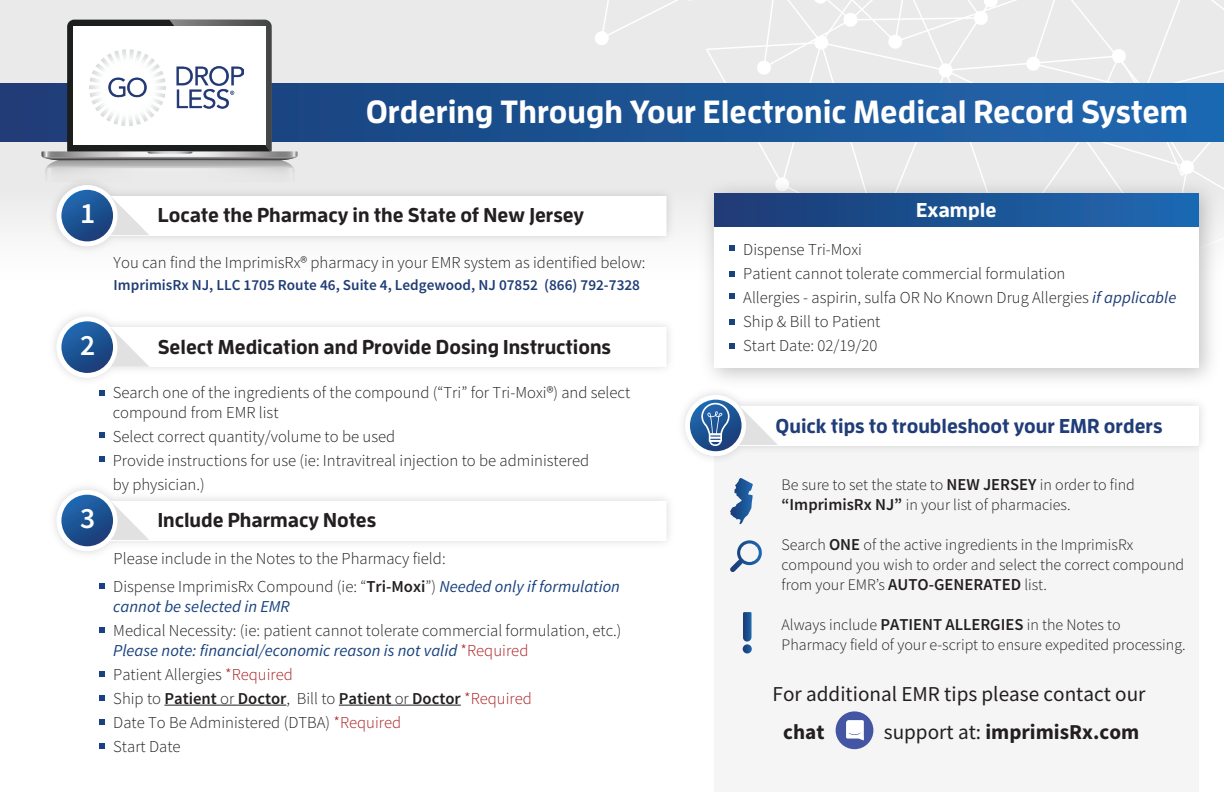
<style>
.page{position:relative;width:1224px;height:792px;background:#fff}
.page>*{position:absolute;margin:0;border:0;box-sizing:border-box;transform-origin:0 0}
.t1{font:700 32px "Enzo OT";color:#fff}
.t2{font:600 29.4px "Source Sans Pro";color:#fff}
.t3{font:21.2px "Source Sans Pro";color:#231f20}
.t4{font:700 21.2px "Source Sans Pro";color:#231f20}
.t5{font:700 20px "Enzo OT";color:#231f20}
.t6{font:700 20px "Enzo OT";color:#203d78}
.t7{font:700 20px "Enzo OT";color:#fff}
.t8{font:300 16.6px/24px "Source Sans Pro";color:#231f20}
.t9{font:italic 16.6px "Source Sans Pro";color:#19427e}
.t10{font:300 16px/20px "Source Sans Pro";color:#231f20}
.t11{font:600 15.2px "Source Sans Pro";color:#203c76}
.s1{font-weight:600}
.s2{font-weight:400;font-style:italic;color:#19427e}
.s3{color:#ac1e21}
.s4{font-weight:400;font-style:italic;color:#203d78}
.s5{font-weight:600;font-size:16.6px}
.s6{font-weight:400}
</style>
<div class="page">
<div style="left:0;top:84px;width:1224px;height:58px;background:#213c77"></div>
<div style="left:715px;top:422px;width:484px;height:370px;background:#f5f5f6"></div>
<svg style="left:57px;top:317px;width:609px;height:61px"></svg>
<div style="left:57px;top:317px;width:61px;height:61px;background:#fff;border-radius:50%"></div>
<svg style="left:61px;top:321px;width:52px;height:52px;background:#215695"></svg>
<svg style="left:57px;top:490px;width:610px;height:61px"></svg>
<div style="left:57px;top:490px;width:61px;height:61px;background:#fff;border-radius:50%"></div>
<svg style="left:61px;top:495px;width:52px;height:51px;background:#205594"></svg>
<svg style="left:99px;top:391px;width:6px;height:5px"></svg>
<svg style="left:99px;top:433px;width:6px;height:5px"></svg>
<svg style="left:99px;top:457px;width:6px;height:5px"></svg>
<hr style="left:164px;top:705px;width:56px;height:1px;background:#231f20">
<svg style="left:220px;top:705px;width:18px;height:1px"></svg>
<hr style="left:238px;top:705px;width:48px;height:1px;background:#231f20">
<hr style="left:339px;top:705px;width:56px;height:1px;background:#231f20">
<svg style="left:395px;top:705px;width:17px;height:1px"></svg>
<hr style="left:412px;top:705px;width:49px;height:1px;background:#231f20">
<svg style="left:99px;top:583px;width:6px;height:6px"></svg>
<svg style="left:99px;top:627px;width:6px;height:6px"></svg>
<svg style="left:99px;top:671px;width:6px;height:6px"></svg>
<svg style="left:99px;top:695px;width:6px;height:6px"></svg>
<svg style="left:99px;top:719px;width:6px;height:6px"></svg>
<svg style="left:99px;top:743px;width:6px;height:6px"></svg>
<svg style="left:41px;top:0;width:1183px;height:251px"></svg>
<svg style="left:729px;top:272px;width:6px;height:5px"></svg>
<svg style="left:729px;top:294px;width:6px;height:5px"></svg>
<svg style="left:729px;top:320px;width:6px;height:5px"></svg>
<svg style="left:729px;top:344px;width:6px;height:5px"></svg>
<svg style="left:730px;top:478px;width:23px;height:46px"></svg>
<svg style="left:730px;top:540px;width:32px;height:32px"></svg>
<svg style="left:743px;top:612px;width:9px;height:42px"></svg>
<img style="left:683px;top:382px;width:519px;height:83px">
<svg style="left:685px;top:395px;width:514px;height:61px"></svg>
<div style="left:836px;top:711px;width:37px;height:38px;background:#4455a4;border-radius:50%"></div>
<svg style="left:846px;top:720px;width:18px;height:20px"></svg>
<h1 class="t1" style="left:366px;top:91px;width:824px">Ordering Through Your Electronic Medical Record System</h1>
<h2 class="t2" style="left:80px;top:194px;width:17px">1</h2>
<p class="t5" style="left:158px;top:202px;width:428px">Locate the Pharmacy in the State of New Jersey</p>
<p class="t8" style="left:114px;top:250px;width:533px">You can find the ImprimisRx® pharmacy in your EMR system as identified below:</p>
<p class="t11" style="left:114px;top:275px;width:528px">ImprimisRx NJ, LLC 1705 Route 46, Suite 4, Ledgewood, NJ 07852 (866) 792-7328</p>
<h2 class="t2" style="left:80px;top:326px;width:17px">2</h2>
<p class="t5" style="left:158px;top:334px;width:455px">Select Medication and Provide Dosing Instructions</p>
<p class="t8" style="left:113px;top:383px;width:519px;line-height:20px">Search one of the ingredients of the compound (“Tri” for Tri-Moxi®) and select compound from EMR list</p>
<p class="t8" style="left:113px;top:425px;width:478px">Select correct quantity/volume to be used<br>Provide instructions for use (ie: Intravitreal injection to be administered by physician.)</p>
<h2 class="t2" style="left:80px;top:499px;width:17px">3</h2>
<p class="t5" style="left:158px;top:507px;width:220px">Include Pharmacy Notes</p>
<p class="t8" style="left:113px;top:545px;width:508px;line-height:27.6px">Please include in the Notes to the Pharmacy field:<br>Dispense ImprimisRx Compound (ie: “<span class="s1">Tri-Moxi</span>”) <span class="s2">Needed only if formulation</span></p>
<p class="t9" style="left:113px;top:596px;width:178px">cannot be selected in EMR</p>
<p class="t8" style="left:113px;top:620px;width:510px;line-height:20px">Medical Necessity: (ie: patient cannot tolerate commercial formulation, etc.)<br><span class="s2">Please note: financial/economic reason is not valid</span> <span class="s3">*Required</span></p>
<p class="t8" style="left:113px;top:662px;width:420px">Patient Allergies <span class="s3">*Required<br></span>Ship to <span class="s1">Patient</span> or <span class="s1">Doctor</span>, Bill to <span class="s1">Patient</span> or <span class="s1">Doctor</span> <span class="s3">*Required </span>Date To Be Administered (DTBA) <span class="s3">*Required<br></span>Start Date</p>
<p class="t7" style="left:916px;top:197px;width:82px">Example</p>
<p class="t8" style="left:743px;top:237px;width:435px">Dispense Tri-Moxi<br>Patient cannot tolerate commercial formulation<br>Allergies - aspirin, sulfa OR No Known Drug Allergies <span class="s4">if applicable </span>Ship &amp; Bill to Patient<br>Start Date: 02/19/20</p>
<p class="t6" style="left:776px;top:413px;width:388px">Quick tips to troubleshoot your EMR orders</p>
<p class="t10" style="left:782px;top:475px;width:355px">Be sure to set the state to <span class="s5">NEW JERSEY</span> in order to find <span class="s5">“ImprimisRx NJ”</span> in your list of pharmacies.</p>
<p class="t10" style="left:782px;top:535px;width:404px">Search <span class="s5">ONE</span> of the active ingredients in the ImprimisRx compound you wish to order and select the correct compound from your EMR’s <span class="s5">AUTO-GENERATED</span> list.</p>
<p class="t10" style="left:782px;top:615px;width:406px">Always include <span class="s5">PATIENT ALLERGIES</span> in the Notes to<br>Pharmacy field of your e-script to ensure expedited processing.</p>
<p class="t3" style="left:773px;top:681px;width:374px">For additional EMR tips please contact our</p>
<p class="t4" style="left:783px;top:718px;width:43px">chat</p>
<p class="t4" style="left:884px;top:718px;width:257px"><span class="s6">support at:</span> imprimisRx.com</p>
</div>
